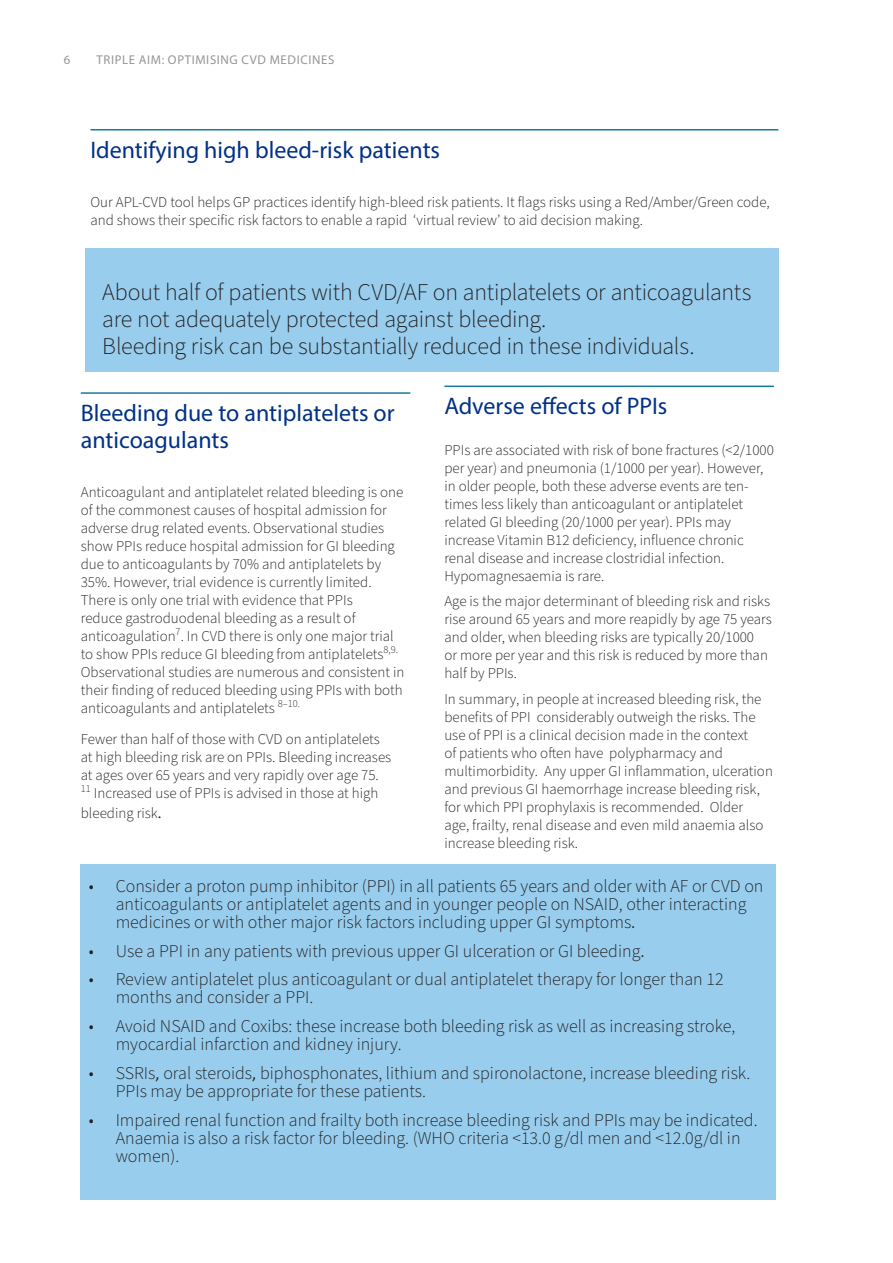
<style>
.page{position:relative;width:893px;height:1263px;background:#fff}
.page>*{position:absolute;margin:0;border:0;box-sizing:border-box;transform-origin:0 0}
.Intro{font:300 24px/27px "Source Sans Pro";letter-spacing:-.01em;color:#231f20}
.Heading_A{font:24px/27px "Myriad Pro";color:#003186}
.t1{font:300 18px/18px "Source Sans Pro";color:#231f20}
.Body_copy{font:300 15px/18px "Source Sans Pro";color:#231f20}
.t2{font:12.75px "Myriad Pro";letter-spacing:.05em;color:#939598}
.s1{font-family:"Minion Pro";font-weight:400;font-size:16.5px}
.s2{font-family:"Calibri";font-weight:400;font-size:16.5px}
</style>
<div class="page">
<div style="left:80px;top:865px;width:696px;height:335px;background:#98cdee"></div>
<hr style="left:81px;top:392px;width:329px;height:2px;background:#177c9b">
<hr style="left:444px;top:386px;width:330px;height:1px;background:#177c9b">
<div style="left:85px;top:248px;width:693px;height:124px;background:#98cdee"></div>
<hr style="left:90px;top:129px;width:688px;height:2px;background:#177c9b">
<p class="t2" style="left:64px;top:51px;width:8px">6</p>
<p class="t2" style="left:97px;top:51px;width:239px">TRIPLE AIM: OPTIMISING CVD MEDICINES</p>
<p class="Heading_A" style="left:90px;top:136px;width:351px">Identifying high bleed-risk patients</p>
<p class="Body_copy" style="left:90px;top:194px;width:681px">Our APL-CVD tool helps GP practices identify high-bleed risk patients. It flags risks using a Red/Amber/Green code, and shows their specific risk factors to enable a rapid ‘virtual review’ to aid decision making.</p>
<p class="Intro" style="left:102px;top:279px;width:651px">About half of patients with CVD/AF on antiplatelets or anticoagulants are not adequately protected against bleeding.</p>
<p class="Intro" style="left:102px;top:333px;width:594px">Bleeding risk can be substantially reduced in these individuals.</p>
<p class="Heading_A" style="left:81px;top:399px;width:315px">Bleeding due to antiplatelets or anticoagulants</p>
<p class="Body_copy" style="left:81px;top:484px;width:325px">Anticoagulant and antiplatelet related bleeding is one of the commonest causes of hospital admission for adverse drug related events. Observational studies show PPIs reduce hospital admission for GI bleeding due to anticoagulants by 70% and antiplatelets by 35%. However, trial evidence is currently limited.<br>There is only one trial with evidence that PPIs<br>reduce gastroduodenal bleeding as a result of anticoagulation<sup>7</sup>. In CVD there is only one major trial to show PPIs reduce GI bleeding from antiplatelets<sup>8,9.<br></sup>Observational studies are numerous and consistent in their finding of reduced bleeding using PPIs with both anticoagulants and antiplatelets <sup>8–10.</sup></p>
<p class="Body_copy" style="left:81px;top:731px;width:312px">Fewer than half of those with CVD on antiplatelets at high bleeding risk are on PPIs. Bleeding increases at ages over 65 years and very rapidly over age 75.<br><sup>11</sup> Increased use of PPIs is advised in those at high</p>
<p class="Body_copy" style="left:81px;top:804px;width:82px">bleeding risk<span class="s1">.</span></p>
<p class="Heading_A" style="left:444px;top:392px;width:225px">Adverse effects of PPIs</p>
<p class="Body_copy" style="left:444px;top:441px;width:331px">PPIs are associated with risk of bone fractures (&lt;2/1000 per year) and pneumonia (1/1000 per year). However, in older people, both these adverse events are ten&shy;times less likely than anticoagulant or antiplatelet related GI bleeding (20/1000 per year). PPIs may increase Vitamin B12 deficiency, influence chronic renal disease and increase clostridial infection.<br>Hypomagnesaemia is rare.</p>
<p class="Body_copy" style="left:444px;top:593px;width:329px">Age is the major determinant of bleeding risk and risks rise around 65 years and more reapidly by age 75 years and older, when bleeding risks are typically 20/1000<br>or more per year and this risk is reduced by more than half by PPIs.</p>
<p class="Body_copy" style="left:444px;top:690px;width:330px">In summary, in people at increased bleeding risk, the benefits of PPI considerably outweigh the risks. The use of PPI is a clinical decision made in the context<br>of patients who often have polypharmacy and multimorbidity. Any upper GI inflammation, ulceration and previous GI haemorrhage increase bleeding risk, for which PPI prophylaxis is recommended. Older<br>age, frailty, renal disease and even mild anaemia also increase bleeding risk.</p>
<p class="t1" style="left:116px;top:877px;width:649px;text-indent:-27px">• Consider a proton pump inhibitor (PPI) in all patients 65 years and older with AF or CVD on anticoagulants or antiplatelet agents and in younger people on NSAID, other interacting medicines or with other major risk factors including upper GI symptoms<span class="s2">.</span></p>
<p class="t1" style="left:89px;top:942px;width:557px">• Use a PPI in any patients with previous upper GI ulceration or GI bleeding<span class="s2">.</span></p>
<p class="t1" style="left:116px;top:971px;width:609px;text-indent:-27px">• Review antiplatelet plus anticoagulant or dual antiplatelet therapy for longer than 12 months and consider a PPI.</p>
<p class="t1" style="left:116px;top:1018px;width:621px;text-indent:-27px">• Avoid NSAID and Coxibs: these increase both bleeding risk as well as increasing stroke, myocardial infarction and kidney injury.</p>
<p class="t1" style="left:116px;top:1065px;width:636px;text-indent:-27px">• SSRIs<span class="s2">,</span> oral steroids<span class="s2">,</span> biphosphonates, lithium and spironolactone, increase bleeding risk.<br>PPIs may be appropriate for these patients.</p>
<p class="t1" style="left:116px;top:1111px;width:643px;text-indent:-27px">• Impaired renal function and frailty both increase bleeding risk and PPIs may be indicated.<br>Anaemia is also a risk factor for bleeding. (WHO criteria &lt;13.0 g/dl men and &lt;12.0g/dl in women).</p>
</div>
